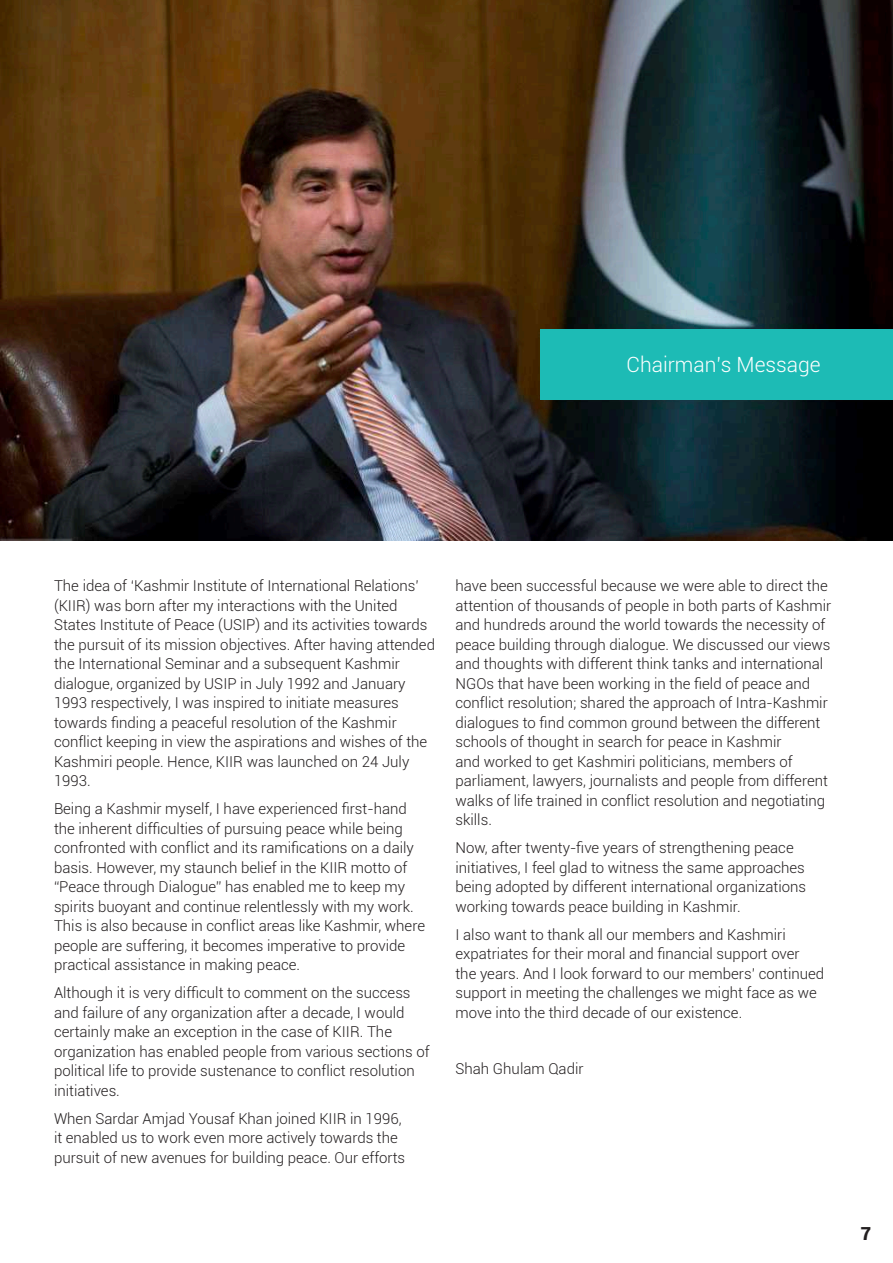
<style>
.page{position:relative;width:893px;height:1263px;background:#fff}
.page>*{position:absolute;margin:0;border:0;box-sizing:border-box;transform-origin:0 0}
.t1{font:300 21px "Roboto";color:#fff}
.t2{font:900 18px "Roboto";color:#231f20}
.t3{font:300 15px/19.5px "Roboto";color:#231f20}
</style>
<div class="page">
<img style="left:0;top:0;width:893px;height:541px">
<div style="left:541px;top:329px;width:352px;height:71px;background:#1dbbb5"></div>
<h1 class="t1" style="left:627px;top:350px;width:196px">Chairman’s Message</h1>
<p class="t3" style="left:54px;top:576px;width:383px">The idea of ‘Kashmir Institute of International Relations’ (KIIR) was born after my interactions with the United States Institute of Peace (USIP) and its activities towards the pursuit of its mission objectives. After having attended the International Seminar and a subsequent Kashmir dialogue, organized by USIP in July 1992 and January 1993 respectively, I was inspired to initiate measures towards finding a peaceful resolution of the Kashmir conflict keeping in view the aspirations and wishes of the Kashmiri people. Hence, KIIR was launched on 24 July 1993.</p>
<p class="t3" style="left:54px;top:799px;width:373px">Being a Kashmir myself, I have experienced first-hand the inherent difficulties of pursuing peace while being confronted with conflict and its ramifications on a daily basis. However, my staunch belief in the KIIR motto of “Peace through Dialogue” has enabled me to keep my spirits buoyant and continue relentlessly with my work.<br>This is also because in conflict areas like Kashmir, where people are suffering, it becomes imperative to provide practical assistance in making peace.</p>
<p class="t3" style="left:54px;top:983px;width:377px">Although it is very difficult to comment on the success and failure of any organization after a decade, I would certainly make an exception in the case of KIIR. The organization has enabled people from various sections of political life to provide sustenance to conflict resolution initiatives.</p>
<p class="t3" style="left:54px;top:1108px;width:353px">When Sardar Amjad Yousaf Khan joined KIIR in 1996, it enabled us to work even more actively towards the pursuit of new avenues for building peace. Our efforts</p>
<p class="t3" style="left:455px;top:576px;width:377px">have been successful because we were able to direct the attention of thousands of people in both parts of Kashmir and hundreds around the world towards the necessity of peace building through dialogue. We discussed our views and thoughts with different think tanks and international NGOs that have been working in the field of peace and conflict resolution; shared the approach of Intra-Kashmir dialogues to find common ground between the different schools of thought in search for peace in Kashmir<br>and worked to get Kashmiri politicians, members of parliament, lawyers, journalists and people from different walks of life trained in conflict resolution and negotiating skills.</p>
<p class="t3" style="left:455px;top:838px;width:352px">Now, after twenty-five years of strengthening peace initiatives, I feel glad to witness the same approaches being adopted by different international organizations working towards peace building in Kashmir.</p>
<p class="t3" style="left:455px;top:924px;width:370px">I also want to thank all our members and Kashmiri expatriates for their moral and financial support over the years. And I look forward to our members’ continued support in meeting the challenges we might face as we move into the third decade of our existence.</p>
<p class="t3" style="left:455px;top:1058px;width:130px">Shah Ghulam Qadir</p>
<p class="t2" style="left:861px;top:1221px;width:12px">7</p>
</div>
